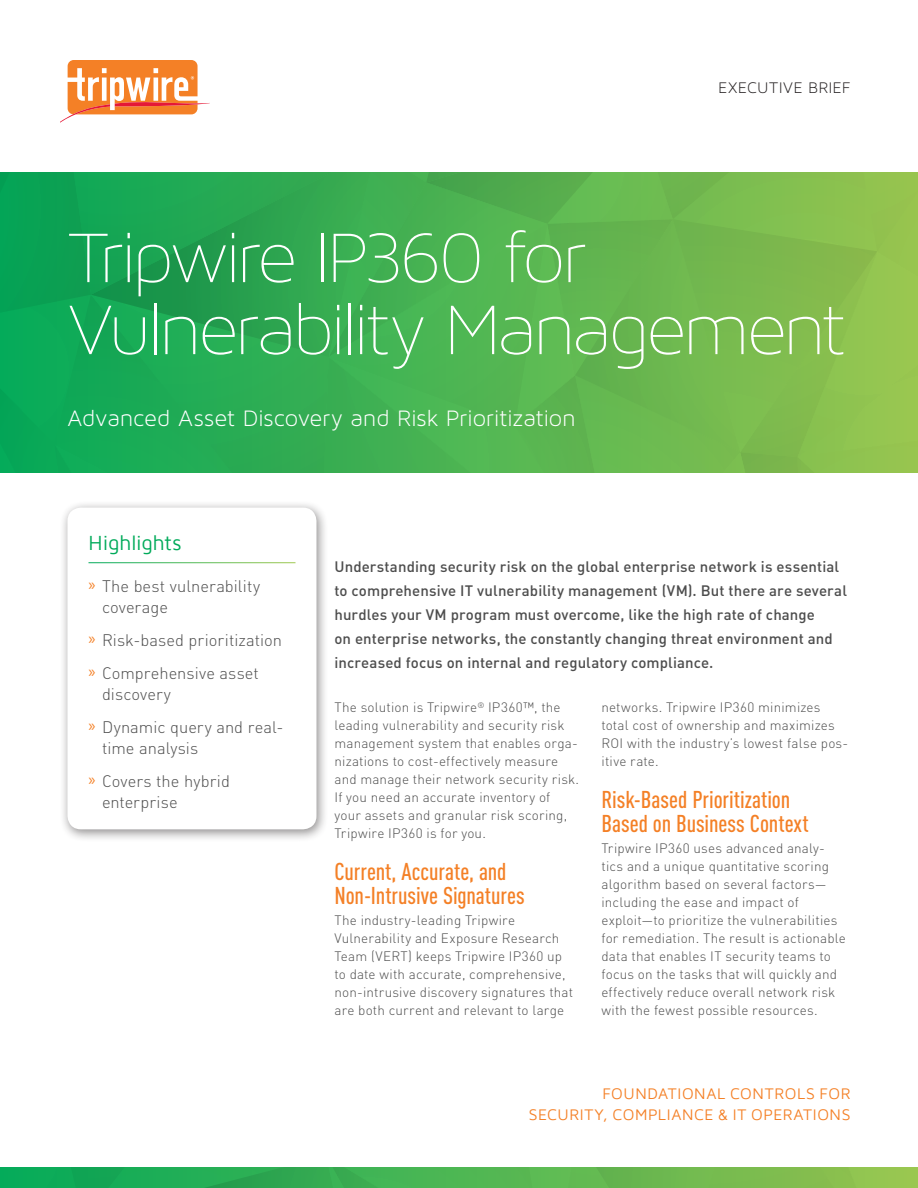
<style>
.page{position:relative;width:918px;height:1188px;background:#fff}
.page>*{position:absolute;margin:0;border:0;box-sizing:border-box;transform-origin:0 0}
.Doc_Title_WP{font:78px/72px "Maven Pro Light 200";letter-spacing:-.035em;color:#fff}
.t1{font:500 condensed 24px/24px "DIN Pro";color:#f48026}
.Doc_Subtitle_WP{font:24px "Maven Pro Light 300";color:#fff}
.Sidebar_H1__Green{font:21px "Maven Pro";letter-spacing:-.015em;color:#00aa5a}
.t2{font:300 16.5px/21px "DIN Pro";letter-spacing:.005em;color:#4d4d4d}
.Cover_Front_Doc_Type{font:16.5px "Maven Pro Light 300";letter-spacing:.04em;color:#231f20}
.Cover_Front_Tag_Stat{font:15.75px/21px "Maven Pro";letter-spacing:.035em;color:#f48026;text-align:right}
.Intro_Graf{font:500 15px/24px "DIN Pro";letter-spacing:.005em;color:#4d4d4d}
.BODY{font:300 13.5px/18px "DIN Pro";letter-spacing:.015em;color:#4d4d4d}
.s1{font-family:"Myriad Pro";font-weight:400;font-size:16.8px;color:#f48026}
</style>
<div class="page">
<div style="left:0;top:172px;width:918px;height:300px;background:linear-gradient(to right,#02a255,#97c34e)"></div>
<div style="left:0;top:1167px;width:918px;height:21px;background:linear-gradient(to right,#03a657,#97c24e)"></div>
<svg style="left:60px;top:60px;width:150px;height:63px"></svg>
<div style="left:59px;top:500px;width:269px;height:342px;background:#231f20;opacity:.5"></div>
<div style="left:68px;top:508px;width:248px;height:321px;background:#fff;border-radius:14px"></div>
<p class="Cover_Front_Doc_Type" style="left:719px;top:78px;width:133px">EXECUTIVE BRIEF</p>
<p class="Doc_Title_WP" style="left:68px;top:221px;width:780px">Tripwire IP360 for<br>Vulnerability Management</p>
<p class="Doc_Subtitle_WP" style="left:68px;top:405px;width:510px">Advanced Asset Discovery and Risk Prioritization</p>
<p class="Sidebar_H1__Green" style="left:88px;top:532px;width:94px">Highlights</p>
<p class="t2" style="left:102px;top:575px;width:160px;text-indent:-14px"><span class="s1">»</span> The best vulnerability coverage</p>
<p class="t2" style="left:88px;top:629px;width:195px"><span class="s1">»</span> Risk- based prioritization</p>
<p class="t2" style="left:102px;top:662px;width:158px;text-indent:-14px"><span class="s1">»</span> Comprehensive asset discovery</p>
<p class="t2" style="left:102px;top:716px;width:180px;text-indent:-14px"><span class="s1">»</span> Dynamic query and real&shy;time analysis</p>
<p class="t2" style="left:102px;top:770px;width:129px;text-indent:-14px"><span class="s1">»</span> Covers the hybrid enterprise</p>
<p class="Intro_Graf" style="left:334px;top:554px;width:514px">Understanding security risk on the global enterprise network is essential to comprehensive IT vulnerability management (VM). But there are several hurdles your VM program must overcome, like the high rate of change<br>on enterprise networks, the constantly changing threat environment and increased focus on internal and regulatory compliance.</p>
<p class="BODY" style="left:334px;top:698px;width:246px">The solution is Tripwire<sup>®</sup> IP360™, the leading vulnerability and security risk management system that enables orga&shy;nizations to cost- effectively measure and manage their network security risk.<br>If you need an accurate inventory of your assets and granular risk scoring, Tripwire IP360 is for you.</p>
<h1 class="t1" style="left:334px;top:860px;width:192px">Current, Accurate, and<br>Non-Intrusive Signatures</h1>
<p class="BODY" style="left:334px;top:911px;width:240px">The industry- leading Tripwire Vulnerability and Exposure Research Team (VERT) keeps Tripwire IP360 up to date with accurate, comprehensive, non-intrusive discovery signatures that are both current and relevant to large</p>
<p class="BODY" style="left:602px;top:698px;width:248px">networks. Tripwire IP360 minimizes total cost of ownership and maximizes<br>ROI with the industry’s lowest false pos&shy;itive rate.</p>
<h1 class="t1" style="left:602px;top:788px;width:209px">Risk-Based Prioritization<br>Based on Business Context</h1>
<p class="BODY" style="left:602px;top:839px;width:246px">Tripwire IP360 uses advanced analy&shy;tics and a unique quantitative scoring algorithm based on several factors— including the ease and impact of exploit—to prioritize the vulnerabilities for remediation. The result is actionable data that enables IT security teams to focus on the tasks that will quickly and effectively reduce overall network risk with the fewest possible resources.</p>
<p class="Cover_Front_Tag_Stat" style="left:529px;top:1083px;width:323px">FOUNDATIONAL CONTROLS FOR<br>SECURITY, COMPLIANCE &amp; IT OPERATIONS</p>
</div>
